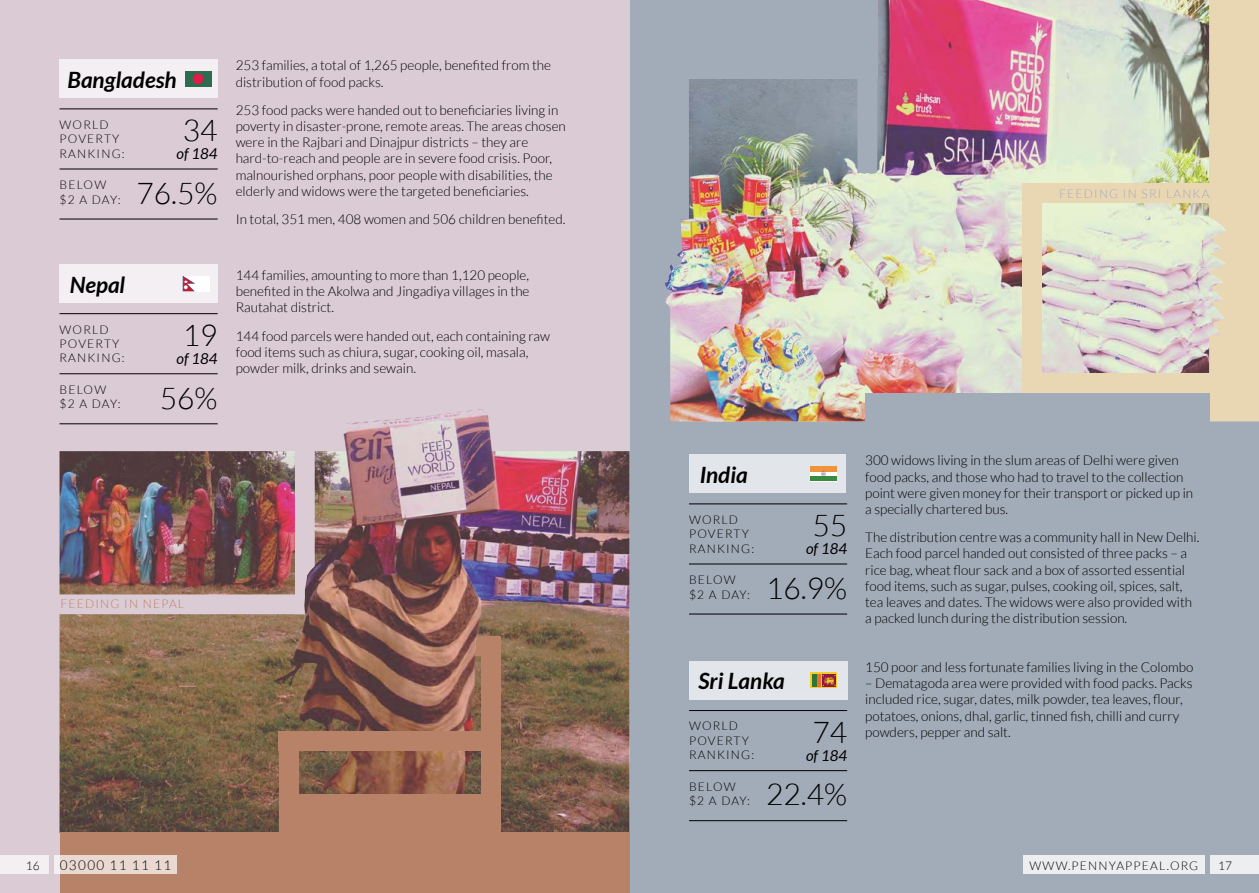
<style>
.page{position:relative;width:1259px;height:893px;background:#fff}
.page>*{position:absolute;margin:0;border:0;box-sizing:border-box;transform-origin:0 0}
.t1{font:300 30px "Lato";color:#000}
.t2{font:italic 700 22.5px "Lato";color:#000}
.t3{font:italic 15px "Lato";color:#000}
.t4{font:300 13.5px/16.2px "Lato";color:#000}
.t5{font:300 13.5px "Lato";letter-spacing:.1em;color:#000}
.t6{font:300 12px/14.4px "Lato";letter-spacing:.1em;color:#000}
.t7{font:300 12px "Lato";letter-spacing:.1em;color:#a2acb8}
.t8{font:300 12px "Lato";letter-spacing:.1em;color:#b88268}
</style>
<div class="page">
<div style="left:629px;top:0;width:630px;height:893px;background:#a2acb8"></div>
<div style="left:1226px;top:0;width:33px;height:421px;background:#e9d7b3"></div>
<div style="left:0;top:0;width:629px;height:893px;background:#dbcbd5"></div>
<div style="left:60px;top:60px;width:158px;height:38px;background:#f4eff2"></div>
<div style="left:60px;top:264px;width:158px;height:39px;background:#f4eff2"></div>
<div style="left:689px;top:661px;width:158px;height:39px;background:#e2e5e9"></div>
<div style="left:689px;top:454px;width:157px;height:39px;background:#e2e5e9"></div>
<hr style="left:60px;top:169px;width:158px;height:1px;background:#000">
<hr style="left:689px;top:564px;width:158px;height:1px;background:#000">
<hr style="left:689px;top:770px;width:158px;height:1px;background:#000">
<hr style="left:60px;top:219px;width:158px;height:1px;background:#000">
<hr style="left:689px;top:614px;width:158px;height:1px;background:#000">
<hr style="left:689px;top:820px;width:158px;height:1px;background:#000">
<hr style="left:60px;top:109px;width:158px;height:1px;background:#000">
<hr style="left:689px;top:504px;width:158px;height:1px;background:#000">
<hr style="left:689px;top:710px;width:158px;height:1px;background:#000">
<div style="left:185px;top:71px;width:26px;height:15px;background:#2e6c50"></div>
<div style="left:193px;top:73px;width:10px;height:11px;background:#e01c49;border-radius:50%"></div>
<svg style="left:810px;top:471px;width:26px;height:5px"></svg>
<div style="left:810px;top:466px;width:26px;height:5px;background:#f0943c"></div>
<div style="left:810px;top:476px;width:26px;height:5px;background:#3b8a41"></div>
<svg style="left:821px;top:472px;width:4px;height:4px"></svg>
<div style="left:811px;top:673px;width:26px;height:15px;background:#f6cc2a"></div>
<div style="left:816px;top:674px;width:5px;height:13px;background:#ec7123"></div>
<hr style="left:812px;top:674px;width:4px;height:13px;background:#2f7439">
<div style="left:822px;top:674px;width:14px;height:13px;background:#8f1940"></div>
<svg style="left:822px;top:675px;width:14px;height:11px"></svg>
<img style="left:60px;top:409px;width:569px;height:424px">
<img style="left:664px;top:0;width:562px;height:421px">
<div style="left:60px;top:833px;width:569px;height:60px;background:#b88268"></div>
<div style="left:481px;top:636px;width:20px;height:210px;background:#b88268"></div>
<div style="left:667px;top:0;width:210px;height:79px;background:#a2acb8"></div>
<div style="left:1023px;top:374px;width:210px;height:19px;background:#e9d7b3"></div>
<div style="left:1022px;top:183px;width:20px;height:210px;background:#e9d7b3"></div>
<div style="left:1022px;top:183px;width:210px;height:20px;background:#e9d7b3"></div>
<svg style="left:857px;top:79px;width:20px;height:95px"></svg>
<div style="left:279px;top:731px;width:20px;height:119px;background:#b88268"></div>
<div style="left:279px;top:731px;width:210px;height:20px;background:#b88268"></div>
<img style="left:59px;top:272px;width:256px;height:342px">
<svg style="left:474px;top:636px;width:7px;height:20px"></svg>
<div style="left:289px;top:794px;width:193px;height:43px;background:#b88268"></div>
<div style="left:865px;top:393px;width:344px;height:38px;background:#a2acb8"></div>
<div style="left:1210px;top:855px;width:49px;height:19px;background:#eceef0"></div>
<div style="left:0;top:855px;width:49px;height:19px;background:#f4eff2"></div>
<div style="left:1023px;top:855px;width:181px;height:19px;background:#eceef0"></div>
<div style="left:54px;top:855px;width:123px;height:19px;background:#e9d9d1"></div>
<h2 class="t2" style="left:67px;top:67px;width:111px">Bangladesh</h2>
<p class="t6" style="left:60px;top:117px;width:67px">WORLD<br>POVERTY<br>RANKING:</p>
<p class="t6" style="left:60px;top:178px;width:63px">BELOW $2 A DAY:</p>
<h1 class="t1" style="left:183px;top:114px;width:36px">34</h1>
<p class="t3" style="left:177px;top:145px;width:43px">of 184</p>
<h1 class="t1" style="left:136px;top:177px;width:83px">76.5%</h1>
<h2 class="t2" style="left:70px;top:271px;width:57px">Nepal</h2>
<p class="t6" style="left:60px;top:322px;width:67px">WORLD<br>POVERTY<br>RANKING:</p>
<p class="t6" style="left:60px;top:383px;width:63px">BELOW $2 A DAY:</p>
<h1 class="t1" style="left:183px;top:319px;width:36px">19</h1>
<p class="t3" style="left:177px;top:350px;width:43px">of 184</p>
<h1 class="t1" style="left:160px;top:382px;width:59px">56%</h1>
<p class="t4" style="left:236px;top:58px;width:317px">253 families, a total of 1,265 people, benefited from the distribution of food packs.</p>
<p class="t4" style="left:236px;top:102px;width:332px">253 food packs were handed out to beneficiaries living in poverty in disaster-prone, remote areas. The areas chosen were in the Rajbari and Dinajpur districts – they are hard-to-reach and people are in severe food crisis. Poor, malnourished orphans, poor people with disabilities, the elderly and widows were the targeted beneficiaries.</p>
<p class="t4" style="left:236px;top:211px;width:331px">In total, 351 men, 408 women and 506 children benefited.</p>
<p class="t4" style="left:236px;top:267px;width:295px;text-align:justify">144 families, amounting to more than 1,120 people, benefited in the Akolwa and Jingadiya villages in the Rautahat district.</p>
<p class="t4" style="left:236px;top:328px;width:316px">144 food parcels were handed out, each containing raw food items such as chiura, sugar, cooking oil, masala, powder milk, drinks and sewain.</p>
<p class="t8" style="left:60px;top:598px;width:125px">FEEDING IN NEPAL</p>
<p class="t7" style="left:1059px;top:187px;width:152px">FEEDING IN SRI LANKA</p>
<h2 class="t2" style="left:699px;top:462px;width:50px">India</h2>
<p class="t6" style="left:689px;top:512px;width:67px">WORLD<br>POVERTY<br>RANKING:</p>
<p class="t6" style="left:689px;top:573px;width:63px">BELOW $2 A DAY:</p>
<h1 class="t1" style="left:812px;top:509px;width:36px">55</h1>
<p class="t3" style="left:806px;top:540px;width:43px">of 184</p>
<h1 class="t1" style="left:766px;top:572px;width:83px">16.9%</h1>
<h2 class="t2" style="left:698px;top:668px;width:88px">Sri Lanka</h2>
<p class="t6" style="left:689px;top:719px;width:67px">WORLD<br>POVERTY<br>RANKING:</p>
<h1 class="t1" style="left:812px;top:716px;width:36px">74</h1>
<p class="t3" style="left:806px;top:747px;width:43px">of 184</p>
<p class="t6" style="left:689px;top:779px;width:63px">BELOW $2 A DAY:</p>
<h1 class="t1" style="left:766px;top:779px;width:83px">22.4%</h1>
<p class="t4" style="left:865px;top:452px;width:329px">300 widows living in the slum areas of Delhi were given food packs, and those who had to travel to the collection point were given money for their transport or picked up in a specially chartered bus.</p>
<p class="t4" style="left:865px;top:529px;width:336px">The distribution centre was a community hall in New Delhi.<br>Each food parcel handed out consisted of three packs – a rice bag, wheat flour sack and a box of assorted essential food items, such as sugar, pulses, cooking oil, spices, salt, tea leaves and dates. The widows were also provided with a packed lunch during the distribution session.</p>
<p class="t4" style="left:865px;top:659px;width:330px">150 poor and less fortunate families living in the Colombo</p>
<p class="t4" style="left:865px;top:675px;width:329px">– Dematagoda area were provided with food packs. Packs included rice, sugar, dates, milk powder, tea leaves, flour, potatoes, onions, dhal, garlic, tinned fish, chilli and curry powders, pepper and salt.</p>
<p class="t6" style="left:26px;top:858px;width:15px">16</p>
<p class="t5" style="left:60px;top:858px;width:113px">03000 11 11 11</p>
<p class="t6" style="left:1029px;top:858px;width:170px">WWW.PENNYAPPEAL.ORG</p>
<p class="t6" style="left:1218px;top:858px;width:15px">17</p>
</div>
